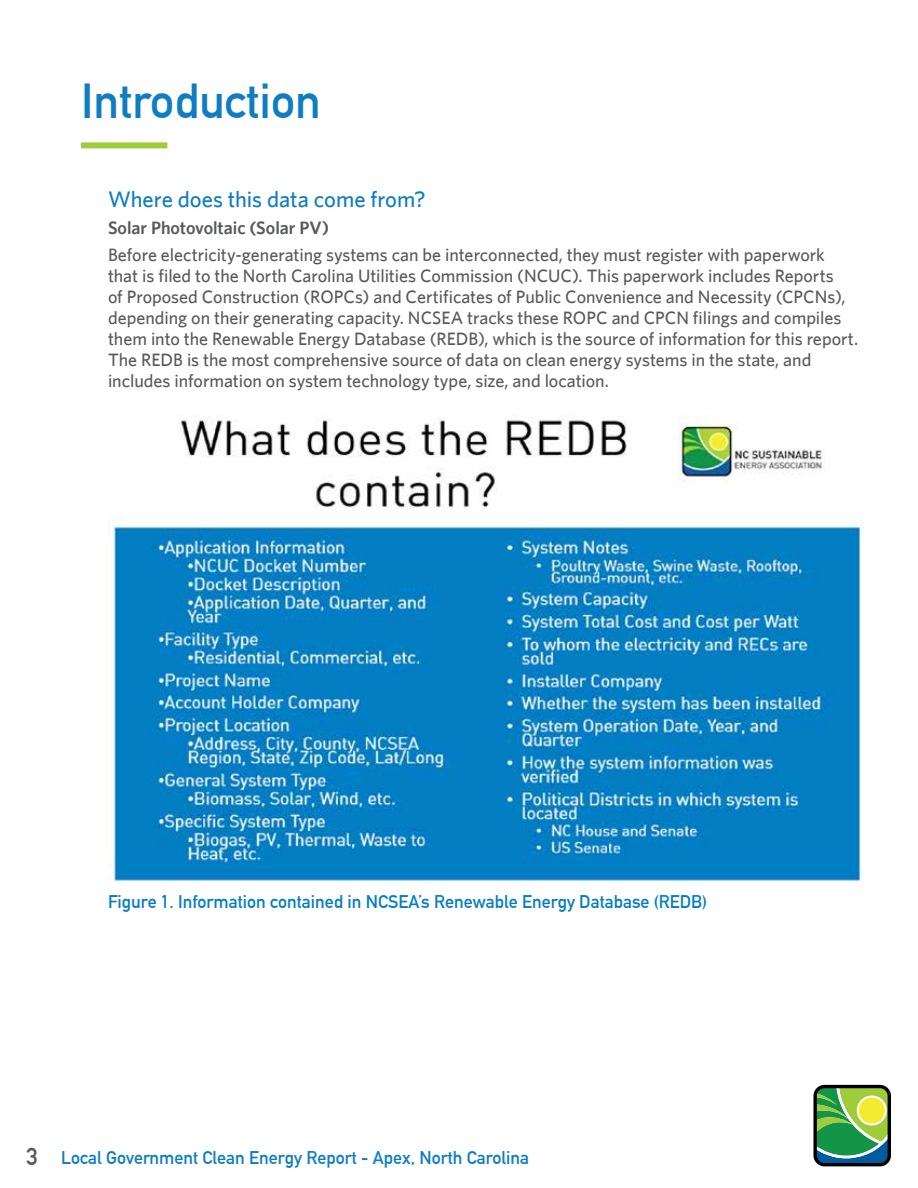
<style>
.page{position:relative;width:918px;height:1188px;background:#fff}
.page>*{position:absolute;margin:0;border:0;box-sizing:border-box;transform-origin:0 0}
.t1{font:700 48px "DIN Alternate";color:#0e7dc2}
.t2{font:500 22.5px "Whitney";letter-spacing:-.005em;color:#0e7dc2}
.t3{font:500 18px/21px "Whitney";letter-spacing:-.005em;color:#58595b}
.t4{font:700 18px "DIN Alternate";color:#077ec3}
.t5{font:700 18px "DIN Alternate";color:#0e7dc2}
.t6{font:600 18px "Whitney";letter-spacing:-.005em;color:#58595b}
.s1{font-size:24px;color:#58595b}
</style>
<div class="page">
<svg style="left:813px;top:1085px;width:78px;height:81px;background:#5f9956"></svg>
<div style="left:81px;top:142px;width:86px;height:6px;background:#9fcc3b"></div>
<img style="left:108px;top:416px;width:755px;height:466px">
<h1 class="t1" style="left:81px;top:65px;width:241px">Introduction</h1>
<p class="t2" style="left:108px;top:186px;width:319px">Where does this data come from?</p>
<p class="t6" style="left:108px;top:217px;width:223px">Solar Photovoltaic (Solar PV)</p>
<p class="t3" style="left:108px;top:244px;width:752px">Before electricity-generating systems can be interconnected, they must register with paperwork that is fi led to the North Carolina Utilities Commission (NCUC). This paperwork includes Reports<br>of Proposed Construction (ROPCs) and Certificates of Public Convenience and Necessity (CPCNs), depending on their generating capacity. NCSEA tracks these ROPC and CPCN fi lings and compiles them into the Renewable Energy Database (REDB), which is the source of information for this report.<br>The REDB is the most comprehensive source of data on clean energy systems in the state, and includes information on system technology type, size, and location.</p>
<p class="t4" style="left:108px;top:888px;width:601px">Figure 1. Information contained in NCSEA’s Renewable Energy Database (REDB)</p>
<p class="t5" style="left:27px;top:1144px;width:504px"><span class="s1">3</span> Local Government Clean Energy Report - Apex, North Carolina</p>
</div>
